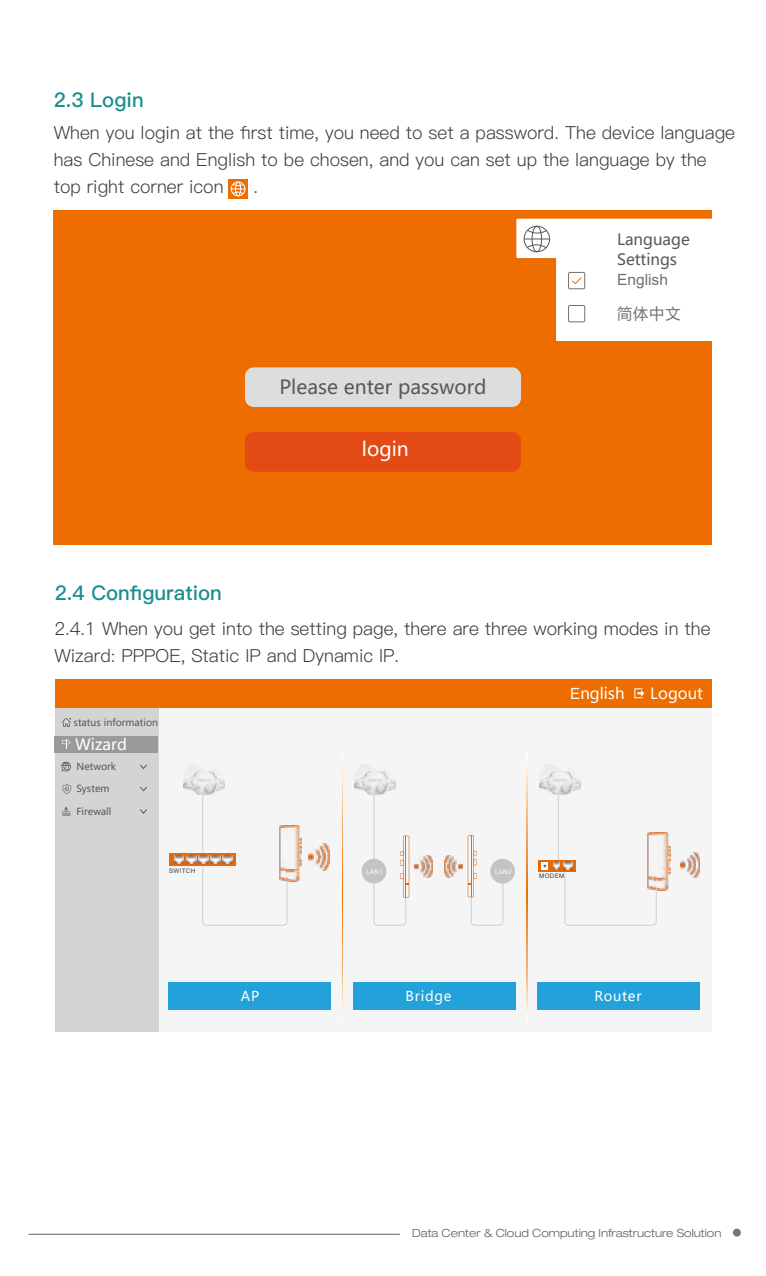
<style>
.page{position:relative;width:766px;height:1276px;background:#fff}
.page>*{position:absolute;margin:0;border:0;box-sizing:border-box;transform-origin:0 0}
.t1{font:20.25px "Ping Fang SC Bold";color:#1a8d8d}
.t2{font:19.35px "Microsoft Ya Hei";color:#5a5858}
.t3{font:19.35px "Microsoft Ya Hei";color:#fff}
.t4{font:18px/27px "Ping Fang SC Regular";color:#3e3a39}
.t5{font:15.53px "Microsoft Ya Hei";color:#fff}
.t6{font:15.53px/19.8px "Microsoft Ya Hei";color:#5a5858}
.t7{font:15.53px "Arial";color:#727171}
.t8{font:15.08px "Microsoft Ya Hei";color:#727171}
.t9{font:13.5px "Microsoft Ya Hei";letter-spacing:.06em;color:#fff}
.t10{font:300 expanded 11.25px "Helvetica Neue LT Pro";color:#3e3a39}
.t11{font:9.67px "Microsoft Ya Hei";color:#5a5858}
.t12{font:6.08px "Arial";letter-spacing:.055em;color:#383938}
.t13{font:6.08px "Arial";letter-spacing:.055em;color:#fff}
.s1{font-family:"Arial"}
</style>
<div class="page">
<svg style="left:732px;top:1228px;width:8px;height:8px"></svg>
<hr style="left:29px;top:1234px;width:371px;height:1px;background:#3e3a39">
<div style="left:140px;top:700px;width:571px;height:332px;background:#f6f5f5"></div>
<div style="left:55px;top:700px;width:104px;height:332px;background:#d4d4d4"></div>
<img style="left:183px;top:771px;width:41px;height:23px">
<img style="left:287px;top:825px;width:15px;height:56px">
<img style="left:308px;top:844px;width:21px;height:26px">
<div style="left:169px;top:853px;width:67px;height:13px;background:#e3690c"></div>
<svg style="left:174px;top:794px;width:113px;height:132px"></svg>
<svg style="left:467px;top:835px;width:7px;height:62px"></svg>
<hr style="left:471px;top:835px;width:1px;height:62px;background:#e1690e">
<svg style="left:473px;top:851px;width:3px;height:14px"></svg>
<div style="left:55px;top:680px;width:656px;height:28px;background:#ed6d00"></div>
<div style="left:490px;top:859px;width:25px;height:24px;background:#c4c4c4;border-radius:50%"></div>
<img style="left:414px;top:855px;width:18px;height:23px">
<img style="left:444px;top:855px;width:18px;height:23px">
<svg style="left:373px;top:794px;width:36px;height:132px"></svg>
<div style="left:361px;top:859px;width:25px;height:24px;background:#c4c4c4;border-radius:50%"></div>
<img style="left:354px;top:771px;width:41px;height:23px">
<img style="left:539px;top:771px;width:41px;height:23px">
<img style="left:647px;top:832px;width:23px;height:58px">
<img style="left:680px;top:853px;width:19px;height:24px">
<svg style="left:538px;top:860px;width:38px;height:11px"></svg>
<svg style="left:541px;top:862px;width:7px;height:7px"></svg>
<svg style="left:468px;top:873px;width:35px;height:53px"></svg>
<svg style="left:553px;top:862px;width:103px;height:64px"></svg>
<hr style="left:557px;top:794px;width:1px;height:66px;background:#cfcfcf">
<svg style="left:526px;top:765px;width:1px;height:249px"></svg>
<svg style="left:342px;top:765px;width:1px;height:249px"></svg>
<div style="left:169px;top:982px;width:162px;height:27px;background:#22a1db"></div>
<div style="left:353px;top:982px;width:162px;height:27px;background:#22a1db"></div>
<div style="left:537px;top:982px;width:162px;height:27px;background:#22a1db"></div>
<div style="left:55px;top:736px;width:103px;height:16px;background:#9a9a9a"></div>
<svg style="left:62px;top:739px;width:9px;height:10px"></svg>
<svg style="left:62px;top:717px;width:9px;height:10px"></svg>
<svg style="left:61px;top:761px;width:10px;height:10px"></svg>
<svg style="left:62px;top:807px;width:8px;height:9px"></svg>
<svg style="left:140px;top:764px;width:7px;height:5px"></svg>
<svg style="left:63px;top:783px;width:8px;height:11px"></svg>
<svg style="left:140px;top:786px;width:7px;height:5px"></svg>
<svg style="left:140px;top:809px;width:7px;height:5px"></svg>
<svg style="left:637px;top:690px;width:7px;height:6px"></svg>
<div style="left:54px;top:210px;width:658px;height:335px;background:#ed6d00"></div>
<svg style="left:516px;top:219px;width:196px;height:122px;background:#fae8d9"></svg>
<div style="left:245px;top:367px;width:276px;height:40px;background:#ddd;border-radius:9px"></div>
<div style="left:245px;top:432px;width:276px;height:40px;background:#e34a14;border-radius:9px"></div>
<svg style="left:228px;top:179px;width:19px;height:19px"></svg>
<div style="left:231px;top:182px;width:14px;height:14px;border:1px solid #fff;border-radius:50%"></div>
<div style="left:235px;top:182px;width:6px;height:14px;border:1px solid #fff;border-radius:50%"></div>
<svg style="left:231px;top:183px;width:14px;height:12px"></svg>
<p class="t1" style="left:54px;top:88px;width:91px">2.3 Login</p>
<p class="t4" style="left:54px;top:119px;width:682px">When you login at the first time, you need to set a password. The device language has Chinese and English to be chosen, and you can set up the language by the top right corner icon</p>
<p class="t4" style="left:253px;top:173px;width:6px">.</p>
<p class="t6" style="left:617px;top:229px;width:74px">Language<br>Settings</p>
<p class="t7" style="left:617px;top:269px;width:52px">English</p>
<p class="t2" style="left:279px;top:374px;width:208px">Please enter password</p>
<p class="t3" style="left:362px;top:436px;width:48px">login</p>
<p class="t8" style="left:617px;top:304px;width:65px">简体中文</p>
<p class="t1" style="left:55px;top:580px;width:169px">2.4 Configuration</p>
<p class="t4" style="left:54px;top:615px;width:657px">2.4.1 When you get into the setting page, there are three working modes in the<br>Wizard: PPPOE, Static IP and Dynamic IP.</p>
<p class="t11" style="left:74px;top:716px;width:86px">status information</p>
<p class="t5" style="left:75px;top:734px;width:53px">Wizard</p>
<p class="t11" style="left:76px;top:782px;width:34px">System</p>
<p class="t11" style="left:76px;top:804px;width:36px">Firewall</p>
<p class="t11" style="left:76px;top:760px;width:41px">Network</p>
<p class="t12" style="left:169px;top:866px;width:28px">SWITCH</p>
<p class="t5" style="left:570px;top:683px;width:56px"><span class="s1">E</span>nglish</p>
<p class="t5" style="left:650px;top:683px;width:54px">Logout</p>
<p class="t13" style="left:366px;top:867px;width:18px">LAN1</p>
<p class="t13" style="left:495px;top:867px;width:18px">LAN2</p>
<p class="t12" style="left:539px;top:872px;width:27px">MODEM</p>
<p class="t9" style="left:241px;top:987px;width:20px">AP</p>
<p class="t9" style="left:405px;top:986px;width:48px">Bridge</p>
<p class="t9" style="left:594px;top:986px;width:49px">Router</p>
<p class="t10" style="left:412px;top:1225px;width:311px">Data Center &amp; Cloud Computing Infrastructure Solution</p>
</div>
